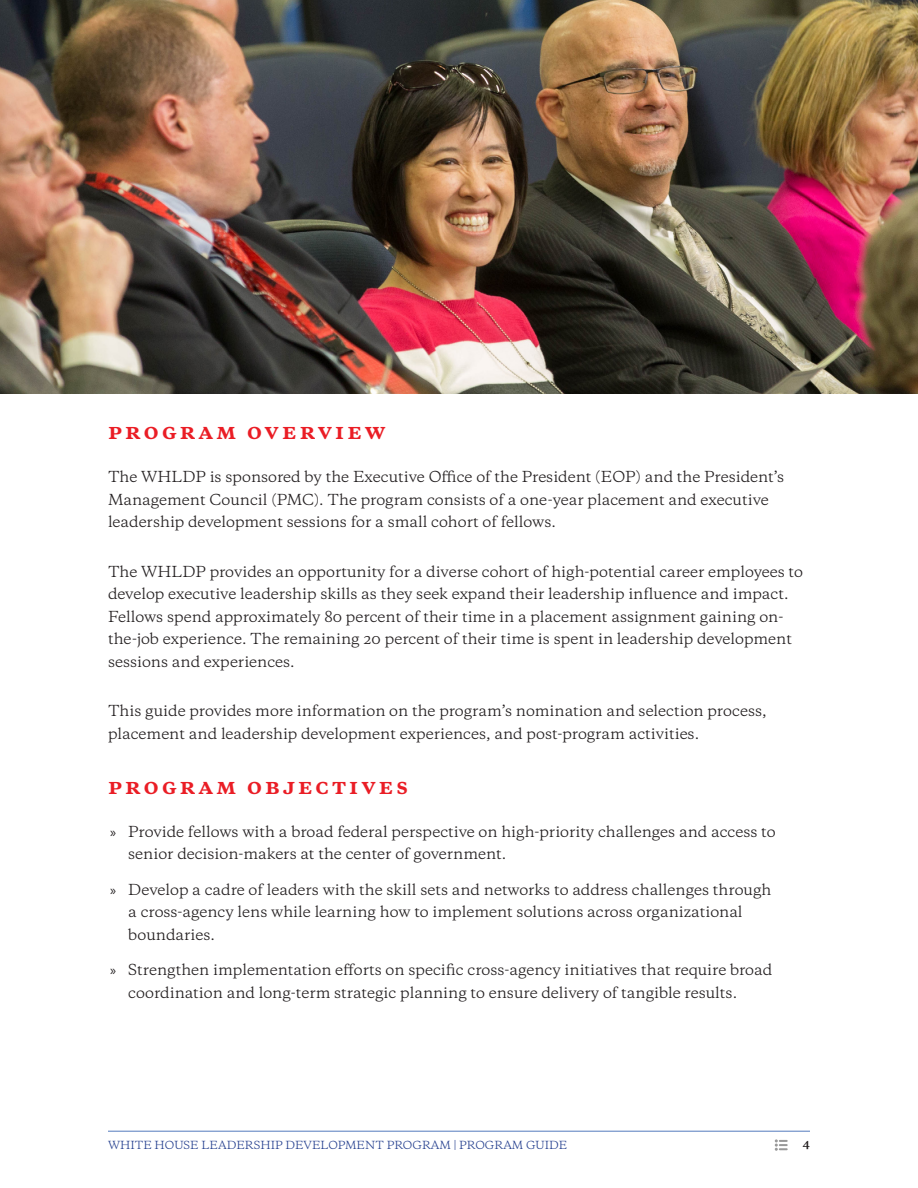
<style>
.page{position:relative;width:918px;height:1188px;background:#fff}
.page>*{position:absolute;margin:0;border:0;box-sizing:border-box;transform-origin:0 0}
.H2_-_Space_After{font:700 21px "Galaxie Copernicus";letter-spacing:.15em;color:#ea1d25}
.body_text{font:14.25px/22.5px "Galaxie Copernicus";color:#231f20}
.t1{font:10.5px "Galaxie Copernicus";color:#25408f}
.t2{font:700 10.5px "Galaxie Copernicus";color:#231f20}
.s1{font-family:"Myriad Pro"}
</style>
<div class="page">
<hr style="left:108px;top:1131px;width:702px;height:1px;background:#547abd">
<svg style="left:775px;top:1139px;width:13px;height:12px"></svg>
<img style="left:0;top:0;width:918px;height:393px">
<h2 class="H2_-_Space_After" style="left:108px;top:417px;width:279px">program overview</h2>
<p class="body_text" style="left:108px;top:466px;width:678px">The WHLDP is sponsored by the Executive Office of the President (EOP) and the President’s<br>Management Council (PMC). The program consists of a one-year placement and executive leadership development sessions for a small cohort of fellows.</p>
<p class="body_text" style="left:108px;top:560px;width:697px">The WHLDP provides an opportunity for a diverse cohort of high-potential career employees to develop executive leadership skills as they seek expand their leadership influence and impact.<br>Fellows spend approximately 80 percent of their time in a placement assignment gaining on&shy;the-job experience. The remaining 20 percent of their time is spent in leadership development sessions and experiences.</p>
<p class="body_text" style="left:108px;top:700px;width:660px">This guide provides more information on the program’s nomination and selection process, placement and leadership development experiences, and post-program activities.</p>
<h2 class="H2_-_Space_After" style="left:108px;top:772px;width:302px">program objectives</h2>
<p class="body_text" style="left:128px;top:820px;width:649px;text-indent:-18px"><span class="s1">»</span> Provide fellows with a broad federal perspective on high-priority challenges and access to senior decision-makers at the center of government.</p>
<p class="body_text" style="left:128px;top:878px;width:645px;text-indent:-18px"><span class="s1">»</span> Develop a cadre of leaders with the skill sets and networks to address challenges through a cross-agency lens while learning how to implement solutions across organizational boundaries.</p>
<p class="body_text" style="left:128px;top:959px;width:646px;text-indent:-18px"><span class="s1">»</span> Strengthen implementation efforts on specific cross-agency initiatives that require broad coordination and long-term strategic planning to ensure delivery of tangible results.</p>
<p class="t1" style="left:108px;top:1138px;width:461px">WHITE HOUSE LEADERSHIP DEVELOPMENT PROGRAM | PROGRAM GUIDE</p>
<p class="t2" style="left:803px;top:1136px;width:9px">4</p>
</div>
